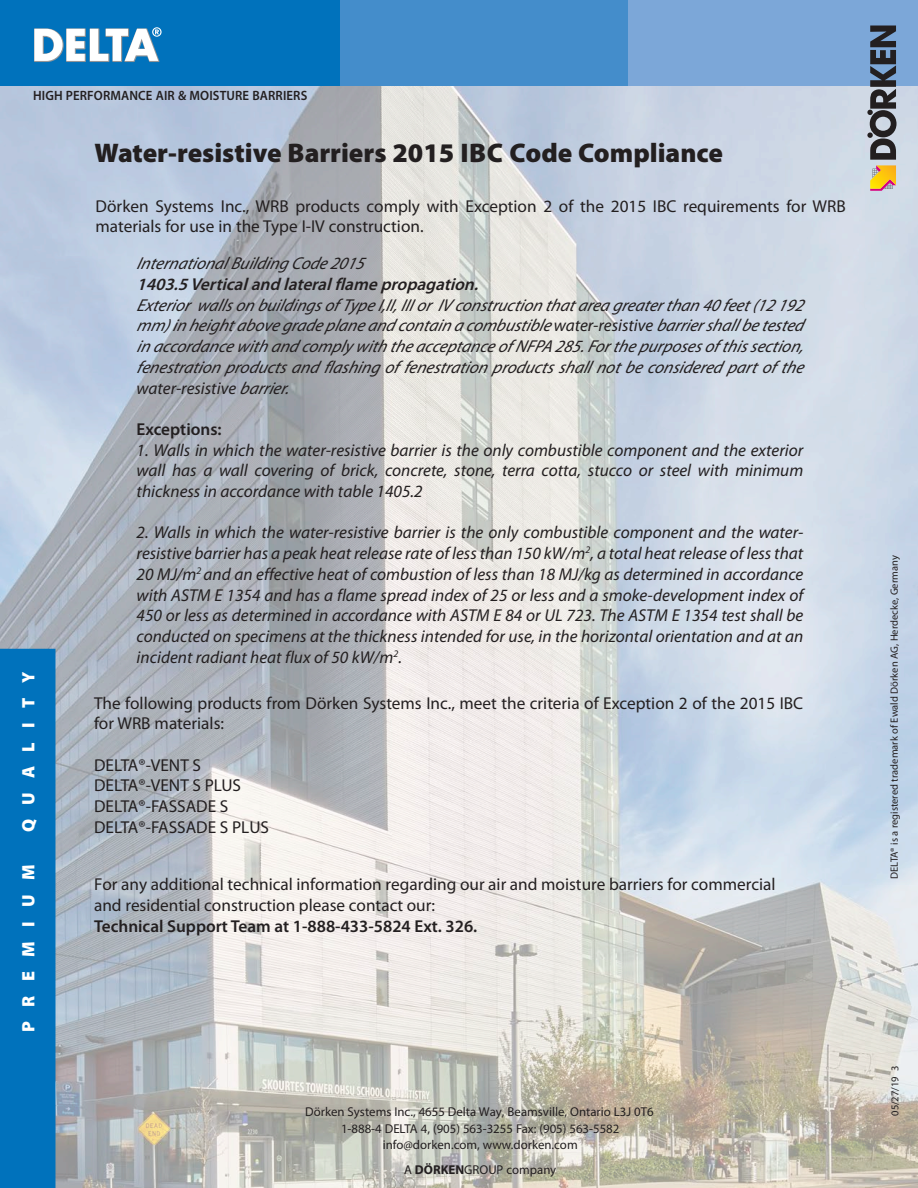
<style>
.page{position:relative;width:918px;height:1188px;background:#fff}
.page>*{position:absolute;margin:0;border:0;box-sizing:border-box;transform-origin:0 0}
.t1{font:900 27px "Myriad Pro Doerken";color:#231f20}
.t2{font:900 18px "Myriad Pro Doerken";letter-spacing:.8em;color:#fff}
.t3{font:italic 17.25px/20.7px "Myriad Pro Doerken";color:#231f20;text-align:justify}
.t4{font:17.25px/20.7px "Myriad Pro Doerken";color:#231f20}
.t5{font:600 17.25px "Myriad Pro Doerken";color:#231f20}
.t6{font:italic 600 17.25px "Myriad Pro Doerken";color:#231f20}
.t7{font:600 13.5px "Myriad Pro Doerken";letter-spacing:.01em;color:#231f20;scale:.95 1}
.t8{font:12.9px/16.8px "Myriad Pro Doerken";color:#231f20;text-align:center}
.t9{font:10.5px "Myriad Pro Doerken";color:#231f20}
.s1{font-weight:700}
</style>
<div class="page">
<img style="left:1px;top:85px;width:917px;height:1103px">
<div style="left:0;top:0;width:340px;height:85px;background:#0072bc"></div>
<div style="left:340px;top:0;width:289px;height:85px;background:#448dcb"></div>
<div style="left:629px;top:0;width:289px;height:85px;background:#7ca7d8"></div>
<svg style="left:34px;top:27px;width:128px;height:35px"></svg>
<svg style="left:867px;top:26px;width:30px;height:165px;background:#767674"></svg>
<div style="left:1px;top:650px;width:54px;height:538px;background:#0072bc"></div>
<div style="left:0;top:649px;width:55px;height:539px;border:2px solid #0072bc"></div>
<p class="t7" style="left:33px;top:87px;width:290px">HIGH PERFORMANCE AIR &amp; MOISTURE BARRIERS</p>
<p class="t2" style="left:16px;top:832px;width:162px;rotate:-90deg">QUALITY</p>
<p class="t2" style="left:16px;top:1032px;width:169px;rotate:-90deg">PREMIUM</p>
<h1 class="t1" style="left:95px;top:135px;width:630px">Water-resistive Barriers 2015 IBC Code Compliance</h1>
<p class="t4" style="left:96px;top:195px;width:752px">Dörken Systems Inc., WRB products comply with Exception 2 of the 2015 IBC requirements for WRB materials for use in the Type I-IV construction.</p>
<p class="t3" style="left:137px;top:253px;width:235px">InternationalBuildingCode2015</p>
<p class="t6" style="left:137px;top:273px;width:348px">1403.5Verticalandlateralflamepropagation.</p>
<p class="t3" style="left:137px;top:294px;width:674px;text-align:left">Exterior wallsonbuildingsof Typ eI, II, IIIor IV constructionthatareagreaterthan40feet(12192 mm) inheightabovegradeplaneandcontainacombustiblew a t e r - r e s i s t i v e barriershallbetested inaccordancewithandcomp ly withtheaccep tanceof NFPA285.Forthep urp osesof thissection, fenestrationproductsandflashingof fenestrationproductsshallnotbeconsideredpartof the water-resistive barrier.</p>
<p class="t5" style="left:137px;top:418px;width:86px">Exceptions:</p>
<p class="t3" style="left:137px;top:439px;width:668px">1. Walls in which the water-resistive barrier is the only combustible component and the exterior wall has a wall covering of brick, concrete, stone, terra cotta, stucco or steel with minimum thickness in accordance with table 1405.2</p>
<p class="t3" style="left:137px;top:522px;width:668px">2. Walls in which the water-resistive barrier is the only combustible component and the water&shy;resistive barrier has a peak heat release rate of less than 150 kW/m<sup>2</sup>, a total heat release of less that 20 MJ/m<sup>2</sup> and an effective heat of combustion of less than 18 MJ/kg as determined in accordance with ASTM E 1354 and has a flame spread index of 25 or less and a smoke-development index of 450 or less as determined in accordance with ASTM E 84 or UL 723. The ASTM E 1354 test shall be conducted on specimens at the thickness intended for use, in the horizontal orientation and at an incident radiant heat flux of 50 kW/m<sup>2</sup>.</p>
<p class="t4" style="left:94px;top:692px;width:711px">The following products from Dörken Systems Inc., meet the criteria of Exception 2 of the 2015 IBC for WRB materials:</p>
<p class="t4" style="left:94px;top:754px;width:176px">DELTA®-VENT S<br>DELTA®-VENT S PLUS<br>DELTA®-FASSADE S<br>DELTA®-FASSADE S PLUS</p>
<p class="t4" style="left:94px;top:874px;width:683px">For any additional technical information regarding our air and moisture barriers for commercial and residential construction please contact our:</p>
<p class="t5" style="left:94px;top:915px;width:385px">Technical Support Team at 1-888-433-5824 Ext. 326.</p>
<p class="t8" style="left:305px;top:1103px;width:350px">Dörken Systems Inc., 4655 Delta Way, Beamsville, Ontario L3J 0T6<br>1-888-4 DELTA 4, (905) 563-3255 Fax: (905) 563-5582 info@dorken.com, www.dorken.com</p>
<p class="t8" style="left:404px;top:1161px;width:154px">A <span class="s1">DÖRKEN</span>GROUP company</p>
<p class="t9" style="left:888px;top:879px;width:325px;rotate:-90deg">DELTA® is a registered trademark of Ewald Dörken AG, Herdecke, Germany</p>
<p class="t9" style="left:889px;top:1116px;width:51px;rotate:-90deg">05/27/19 3</p>
</div>
